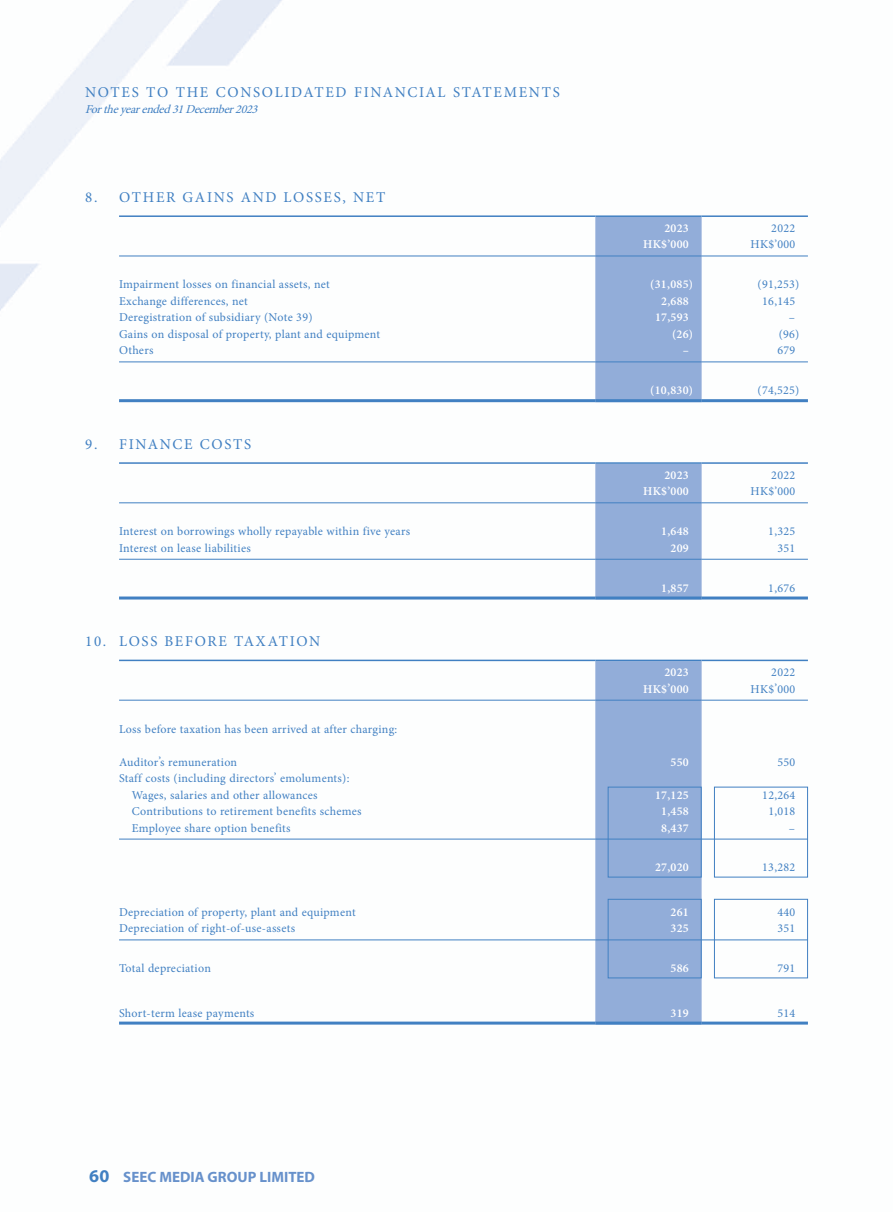
<style>
.page{position:relative;width:893px;height:1212px;background:#fff}
.page>*{position:absolute;margin:0;border:0;box-sizing:border-box;transform-origin:0 0}
.t1{font:15px "Minion Pro";letter-spacing:.11em;color:#4180c2}
.t2{font:700 15px "Myriad Pro";color:#6791cb}
.t3{font:12px/16.5px "Minion Pro";letter-spacing:.025em;color:#4180c2}
.t4{font:600 12px "Minion Pro";letter-spacing:.02em;color:#fff}
.t5{font:italic 12px "Minion Pro";color:#4180c2}
.s1{font-size:18px;color:#4180c2}
</style>
<div class="page">
<div style="left:595px;top:217px;width:107px;height:182px;background:#92add9"></div>
<hr style="left:119px;top:215px;width:476px;height:2px;background:#4180c2">
<hr style="left:595px;top:215px;width:107px;height:2px;background:#4180c2">
<hr style="left:702px;top:215px;width:106px;height:2px;background:#4180c2">
<hr style="left:119px;top:256px;width:476px;height:1px;background:#4180c2">
<hr style="left:595px;top:256px;width:107px;height:1px;background:#4180c2">
<hr style="left:702px;top:256px;width:106px;height:1px;background:#4180c2">
<hr style="left:119px;top:361px;width:476px;height:1px;background:#4180c2">
<hr style="left:595px;top:361px;width:107px;height:1px;background:#4180c2">
<hr style="left:702px;top:361px;width:106px;height:1px;background:#4180c2">
<hr style="left:119px;top:399px;width:476px;height:3px;background:#4180c2">
<hr style="left:595px;top:399px;width:107px;height:3px;background:#4180c2">
<hr style="left:702px;top:399px;width:106px;height:3px;background:#4180c2">
<div style="left:595px;top:464px;width:107px;height:132px;background:#92add9"></div>
<hr style="left:119px;top:462px;width:476px;height:2px;background:#4180c2">
<hr style="left:595px;top:462px;width:107px;height:2px;background:#4180c2">
<hr style="left:702px;top:462px;width:106px;height:2px;background:#4180c2">
<hr style="left:119px;top:502px;width:476px;height:1px;background:#4180c2">
<hr style="left:595px;top:502px;width:107px;height:1px;background:#4180c2">
<hr style="left:702px;top:502px;width:106px;height:1px;background:#4180c2">
<hr style="left:119px;top:559px;width:476px;height:1px;background:#4180c2">
<hr style="left:595px;top:559px;width:107px;height:1px;background:#4180c2">
<hr style="left:702px;top:559px;width:106px;height:1px;background:#4180c2">
<hr style="left:119px;top:596px;width:476px;height:3px;background:#4180c2">
<hr style="left:595px;top:596px;width:107px;height:3px;background:#4180c2">
<hr style="left:702px;top:596px;width:106px;height:3px;background:#4180c2">
<div style="left:595px;top:661px;width:107px;height:360px;background:#92add9"></div>
<hr style="left:119px;top:660px;width:476px;height:1px;background:#4180c2">
<hr style="left:595px;top:660px;width:107px;height:1px;background:#4180c2">
<hr style="left:702px;top:660px;width:106px;height:1px;background:#4180c2">
<hr style="left:119px;top:700px;width:476px;height:1px;background:#4180c2">
<hr style="left:595px;top:700px;width:107px;height:1px;background:#4180c2">
<hr style="left:702px;top:700px;width:106px;height:1px;background:#4180c2">
<hr style="left:119px;top:839px;width:476px;height:1px;background:#4180c2">
<hr style="left:595px;top:839px;width:107px;height:1px;background:#4180c2">
<hr style="left:702px;top:839px;width:106px;height:1px;background:#4180c2">
<div style="left:608px;top:787px;width:94px;height:90px;border:1px solid #4180c2"></div>
<div style="left:714px;top:787px;width:94px;height:90px;border:1px solid #4180c2"></div>
<hr style="left:119px;top:939px;width:476px;height:1px;background:#4180c2">
<hr style="left:595px;top:939px;width:107px;height:1px;background:#4180c2">
<hr style="left:702px;top:939px;width:106px;height:1px;background:#4180c2">
<div style="left:608px;top:899px;width:94px;height:79px;border:1px solid #4180c2"></div>
<div style="left:714px;top:899px;width:94px;height:79px;border:1px solid #4180c2"></div>
<hr style="left:119px;top:1021px;width:476px;height:3px;background:#4180c2">
<hr style="left:595px;top:1021px;width:107px;height:3px;background:#4180c2">
<hr style="left:702px;top:1021px;width:106px;height:3px;background:#4180c2">
<p class="t1" style="left:85px;top:82px;width:476px">NOTES TO THE CONSOLIDATED FINANCIAL STATEMENTS</p>
<p class="t5" style="left:85px;top:102px;width:178px">Fortheyearended31December2023</p>
<p class="t1" style="left:85px;top:187px;width:302px">8. OTHER GAINS AND LOSSES, NET</p>
<p class="t4" style="left:664px;top:220px;width:26px">2023</p>
<p class="t3" style="left:771px;top:220px;width:25px">2022</p>
<p class="t4" style="left:643px;top:236px;width:47px">HK$’000</p>
<p class="t3" style="left:750px;top:236px;width:46px">HK$’000</p>
<p class="t3" style="left:119px;top:276px;width:212px">Impairment losses on financial assets, net</p>
<p class="t4" style="left:650px;top:276px;width:44px">(31,085)</p>
<p class="t3" style="left:758px;top:276px;width:43px">(91,253)</p>
<p class="t3" style="left:119px;top:293px;width:130px">Exchange differences, net</p>
<p class="t4" style="left:661px;top:293px;width:29px">2,688</p>
<p class="t3" style="left:762px;top:293px;width:34px">16,145</p>
<p class="t3" style="left:119px;top:309px;width:195px">Deregistration of subsidiary (Note 39)</p>
<p class="t4" style="left:655px;top:309px;width:35px">17,593</p>
<p class="t3" style="left:789px;top:309px;width:8px">–</p>
<p class="t3" style="left:119px;top:326px;width:263px">Gains on disposal of property, plant and equipment</p>
<p class="t4" style="left:672px;top:326px;width:22px">(26)</p>
<p class="t3" style="left:779px;top:326px;width:22px">(96)</p>
<p class="t3" style="left:119px;top:342px;width:36px">Others</p>
<p class="t4" style="left:683px;top:342px;width:8px">–</p>
<p class="t3" style="left:777px;top:342px;width:19px">679</p>
<p class="t4" style="left:650px;top:382px;width:44px">(10,830)</p>
<p class="t3" style="left:758px;top:382px;width:43px">(74,525)</p>
<p class="t1" style="left:85px;top:434px;width:168px">9. FINANCE COSTS</p>
<p class="t4" style="left:664px;top:467px;width:26px">2023</p>
<p class="t3" style="left:771px;top:467px;width:25px">2022</p>
<p class="t4" style="left:643px;top:483px;width:47px">HK$’000</p>
<p class="t3" style="left:750px;top:483px;width:46px">HK$’000</p>
<p class="t3" style="left:119px;top:523px;width:293px">Interest on borrowings wholly repayable within five years</p>
<p class="t4" style="left:661px;top:523px;width:29px">1,648</p>
<p class="t3" style="left:768px;top:523px;width:28px">1,325</p>
<p class="t3" style="left:119px;top:540px;width:133px">Interest on lease liabilities</p>
<p class="t4" style="left:671px;top:539px;width:20px">209</p>
<p class="t3" style="left:777px;top:540px;width:19px">351</p>
<p class="t4" style="left:661px;top:579px;width:29px">1,857</p>
<p class="t3" style="left:768px;top:579px;width:28px">1,676</p>
<p class="t1" style="left:85px;top:631px;width:237px">10. LOSS BEFORE TAXATION</p>
<p class="t4" style="left:664px;top:664px;width:26px">2023</p>
<p class="t3" style="left:771px;top:664px;width:25px">2022</p>
<p class="t4" style="left:643px;top:680px;width:47px">HK$’000</p>
<p class="t3" style="left:750px;top:680px;width:46px">HK$’000</p>
<p class="t3" style="left:119px;top:720px;width:280px">Loss before taxation has been arrived at after charging:</p>
<p class="t3" style="left:119px;top:753px;width:120px">Auditor’s remuneration</p>
<p class="t4" style="left:671px;top:753px;width:20px">550</p>
<p class="t3" style="left:777px;top:753px;width:19px">550</p>
<p class="t3" style="left:132px;top:770px;width:219px;text-indent:-13px">Staff costs (including directors’ emoluments):<br>Wages, salaries and other allowances</p>
<p class="t4" style="left:655px;top:786px;width:35px">17,125</p>
<p class="t3" style="left:762px;top:786px;width:34px">12,264</p>
<p class="t3" style="left:132px;top:803px;width:231px">Contributions to retirement benefits schemes</p>
<p class="t4" style="left:661px;top:803px;width:29px">1,458</p>
<p class="t3" style="left:768px;top:803px;width:28px">1,018</p>
<p class="t3" style="left:132px;top:819px;width:160px">Employee share option benefits</p>
<p class="t4" style="left:661px;top:819px;width:29px">8,437</p>
<p class="t3" style="left:789px;top:819px;width:8px">–</p>
<p class="t4" style="left:655px;top:859px;width:35px">27,020</p>
<p class="t3" style="left:762px;top:859px;width:34px">13,282</p>
<p class="t3" style="left:119px;top:904px;width:238px">Depreciation of property, plant and equipment</p>
<p class="t4" style="left:671px;top:904px;width:20px">261</p>
<p class="t3" style="left:777px;top:904px;width:19px">440</p>
<p class="t3" style="left:119px;top:920px;width:178px">Depreciation of right-of-use-assets</p>
<p class="t4" style="left:671px;top:920px;width:20px">325</p>
<p class="t3" style="left:777px;top:920px;width:19px">351</p>
<p class="t3" style="left:119px;top:960px;width:93px">Total depreciation</p>
<p class="t4" style="left:671px;top:960px;width:20px">586</p>
<p class="t3" style="left:777px;top:960px;width:19px">791</p>
<p class="t3" style="left:119px;top:1005px;width:137px">Short-term lease payments</p>
<p class="t4" style="left:671px;top:1004px;width:20px">319</p>
<p class="t3" style="left:777px;top:1005px;width:19px">514</p>
<p class="t2" style="left:89px;top:1167px;width:227px"><span class="s1">60</span> SEEC MEDIA GROUP LIMITED</p>
</div>
